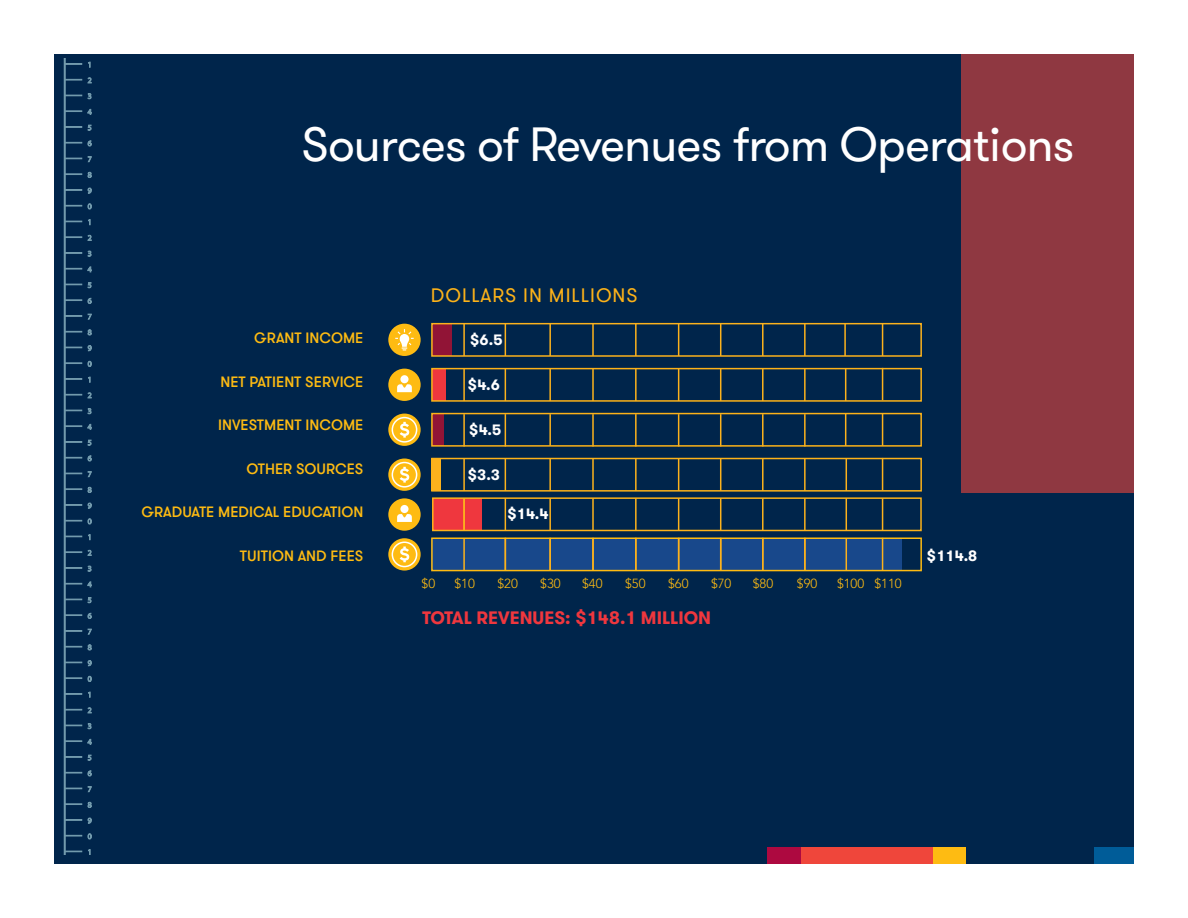
<style>
.page{position:relative;width:1188px;height:918px;background:#fff}
.page>*{position:absolute;margin:0;border:0;box-sizing:border-box;transform-origin:0 0}
.t1{font:48px "GT Walsheim";letter-spacing:-.02em;color:#fff}
.t2{font:19.5px "GT Walsheim";letter-spacing:.05em;color:#fcb219}
.t3{font:700 18px "GT Walsheim";color:#ef373e}
.t4{font:500 15px "GT Walsheim";color:#febb12}
.t5{font:700 15px "GT Walsheim";color:#fff}
.t6{font:300 13.2px "Avenir";color:#febb12}
</style>
<div class="page">
<div style="left:54px;top:54px;width:1080px;height:810px;background:#00254b"></div>
<div style="left:768px;top:848px;width:33px;height:16px;background:#ad0940"></div>
<div style="left:801px;top:848px;width:132px;height:16px;background:#ef463b"></div>
<div style="left:933px;top:848px;width:35px;height:16px;background:#febb12"></div>
<div style="left:967px;top:848px;width:128px;height:16px;background:#00254b"></div>
<div style="left:1095px;top:848px;width:39px;height:16px;background:#005c98"></div>
<div style="left:432px;top:498px;width:50px;height:32px;background:#ef373e"></div>
<div style="left:431px;top:538px;width:470px;height:33px;background:#18488b"></div>
<hr style="left:463px;top:538px;width:2px;height:33px;background:#fcb21d">
<hr style="left:463px;top:498px;width:2px;height:33px;background:#fcb21d">
<hr style="left:505px;top:498px;width:1px;height:33px;background:#fcb21d">
<hr style="left:549px;top:498px;width:2px;height:33px;background:#fcb21d">
<hr style="left:635px;top:498px;width:2px;height:33px;background:#fcb21d">
<hr style="left:678px;top:498px;width:1px;height:33px;background:#fcb21d">
<hr style="left:720px;top:498px;width:1px;height:33px;background:#fcb21d">
<hr style="left:762px;top:498px;width:2px;height:33px;background:#fcb21d">
<hr style="left:804px;top:498px;width:2px;height:33px;background:#fcb21d">
<hr style="left:592px;top:498px;width:2px;height:33px;background:#fcb21d">
<hr style="left:463px;top:459px;width:2px;height:32px;background:#fcb21d">
<hr style="left:505px;top:459px;width:1px;height:32px;background:#fcb21d">
<hr style="left:549px;top:459px;width:2px;height:32px;background:#fcb21d">
<hr style="left:635px;top:459px;width:2px;height:32px;background:#fcb21d">
<hr style="left:678px;top:459px;width:1px;height:32px;background:#fcb21d">
<hr style="left:720px;top:459px;width:1px;height:32px;background:#fcb21d">
<hr style="left:762px;top:459px;width:2px;height:32px;background:#fcb21d">
<hr style="left:804px;top:459px;width:2px;height:32px;background:#fcb21d">
<hr style="left:592px;top:459px;width:2px;height:32px;background:#fcb21d">
<hr style="left:463px;top:414px;width:2px;height:32px;background:#fcb21d">
<hr style="left:505px;top:414px;width:1px;height:32px;background:#fcb21d">
<hr style="left:549px;top:414px;width:2px;height:32px;background:#fcb21d">
<hr style="left:635px;top:414px;width:2px;height:32px;background:#fcb21d">
<hr style="left:678px;top:414px;width:1px;height:32px;background:#fcb21d">
<hr style="left:720px;top:414px;width:1px;height:32px;background:#fcb21d">
<hr style="left:762px;top:414px;width:2px;height:32px;background:#fcb21d">
<hr style="left:804px;top:414px;width:2px;height:32px;background:#fcb21d">
<hr style="left:592px;top:414px;width:2px;height:32px;background:#fcb21d">
<hr style="left:463px;top:369px;width:2px;height:32px;background:#fcb21d">
<hr style="left:505px;top:369px;width:1px;height:32px;background:#fcb21d">
<hr style="left:549px;top:369px;width:2px;height:32px;background:#fcb21d">
<hr style="left:635px;top:369px;width:2px;height:32px;background:#fcb21d">
<hr style="left:678px;top:369px;width:1px;height:32px;background:#fcb21d">
<hr style="left:720px;top:369px;width:1px;height:32px;background:#fcb21d">
<hr style="left:762px;top:369px;width:2px;height:32px;background:#fcb21d">
<hr style="left:804px;top:369px;width:2px;height:32px;background:#fcb21d">
<hr style="left:592px;top:369px;width:2px;height:32px;background:#fcb21d">
<hr style="left:463px;top:324px;width:2px;height:32px;background:#fcb21d">
<hr style="left:505px;top:324px;width:1px;height:32px;background:#fcb21d">
<hr style="left:505px;top:538px;width:1px;height:32px;background:#fcb21d">
<hr style="left:549px;top:324px;width:2px;height:32px;background:#fcb21d">
<hr style="left:549px;top:538px;width:2px;height:32px;background:#fcb21d">
<hr style="left:635px;top:324px;width:2px;height:32px;background:#fcb21d">
<hr style="left:635px;top:538px;width:2px;height:32px;background:#fcb21d">
<hr style="left:678px;top:324px;width:1px;height:32px;background:#fcb21d">
<hr style="left:678px;top:538px;width:1px;height:32px;background:#fcb21d">
<hr style="left:720px;top:324px;width:1px;height:32px;background:#fcb21d">
<hr style="left:720px;top:538px;width:1px;height:32px;background:#fcb21d">
<hr style="left:762px;top:324px;width:2px;height:32px;background:#fcb21d">
<hr style="left:762px;top:538px;width:2px;height:32px;background:#fcb21d">
<hr style="left:804px;top:324px;width:2px;height:32px;background:#fcb21d">
<hr style="left:804px;top:538px;width:2px;height:32px;background:#fcb21d">
<hr style="left:592px;top:324px;width:2px;height:32px;background:#fcb21d">
<hr style="left:592px;top:538px;width:2px;height:32px;background:#fcb21d">
<div style="left:432px;top:324px;width:20px;height:32px;background:#911436"></div>
<div style="left:432px;top:369px;width:14px;height:32px;background:#ef373e"></div>
<div style="left:432px;top:414px;width:12px;height:32px;background:#911436"></div>
<div style="left:432px;top:458px;width:9px;height:33px;background:#fcb21d"></div>
<hr style="left:846px;top:538px;width:1px;height:32px;background:#fcb21d">
<hr style="left:846px;top:498px;width:1px;height:32px;background:#fcb21d">
<hr style="left:846px;top:459px;width:1px;height:32px;background:#fcb21d">
<hr style="left:845px;top:414px;width:1px;height:32px;background:#fcb21d">
<hr style="left:845px;top:369px;width:1px;height:32px;background:#fcb21d">
<hr style="left:844px;top:324px;width:2px;height:32px;background:#fcb21d">
<hr style="left:882px;top:324px;width:1px;height:32px;background:#fcb21d">
<hr style="left:882px;top:368px;width:1px;height:32px;background:#fcb21d">
<hr style="left:882px;top:414px;width:1px;height:32px;background:#fcb21d">
<hr style="left:882px;top:458px;width:1px;height:32px;background:#fcb21d">
<hr style="left:882px;top:498px;width:1px;height:33px;background:#fcb21d">
<hr style="left:882px;top:538px;width:1px;height:32px;background:#fcb21d">
<div style="left:388px;top:324px;width:33px;height:32px;background:#febb12;border-radius:50%"></div>
<svg style="left:395px;top:329px;width:19px;height:22px"></svg>
<div style="left:388px;top:369px;width:33px;height:32px;background:#febb12;border-radius:50%"></div>
<svg style="left:397px;top:375px;width:15px;height:17px"></svg>
<div style="left:388px;top:498px;width:33px;height:33px;background:#febb12;border-radius:50%"></div>
<svg style="left:397px;top:505px;width:15px;height:17px"></svg>
<svg style="left:388px;top:414px;width:33px;height:32px"></svg>
<div style="left:392px;top:417px;width:25px;height:26px;border:2px solid #fff;border-radius:50%"></div>
<svg style="left:400px;top:422px;width:9px;height:16px"></svg>
<svg style="left:388px;top:459px;width:33px;height:32px"></svg>
<div style="left:392px;top:462px;width:25px;height:26px;border:2px solid #fff;border-radius:50%"></div>
<svg style="left:400px;top:467px;width:9px;height:16px"></svg>
<svg style="left:388px;top:538px;width:33px;height:33px"></svg>
<div style="left:392px;top:542px;width:25px;height:25px;border:2px solid #fff;border-radius:50%"></div>
<svg style="left:400px;top:547px;width:9px;height:15px"></svg>
<div style="left:431px;top:537px;width:491px;height:34px;border:2px solid #febb12"></div>
<div style="left:432px;top:497px;width:490px;height:34px;border:2px solid #fcb219"></div>
<div style="left:431px;top:458px;width:491px;height:34px;border:2px solid #fcb219"></div>
<div style="left:431px;top:413px;width:491px;height:34px;border:2px solid #fcb219"></div>
<div style="left:431px;top:368px;width:491px;height:34px;border:2px solid #fcb219"></div>
<div style="left:431px;top:323px;width:491px;height:34px;border:2px solid #fcb21d"></div>
<svg style="left:64px;top:58px;width:28px;height:797px"></svg>
<div style="left:961px;top:54px;width:173px;height:438px;background:#8f3841"></div>
<h1 class="t1" style="left:302px;top:114px;width:774px">Sources of Revenues from Operations</h1>
<p class="t4" style="left:254px;top:329px;width:111px">GRANT INCOME</p>
<p class="t4" style="left:220px;top:372px;width:145px">NET PATIENT SERVICE</p>
<p class="t4" style="left:218px;top:416px;width:147px">INVESTMENT INCOME</p>
<p class="t4" style="left:246px;top:459px;width:118px">OTHER SOURCES</p>
<p class="t4" style="left:142px;top:503px;width:223px">GRADUATE MEDICAL EDUCATION</p>
<p class="t4" style="left:240px;top:546px;width:125px">TUITION AND FEES</p>
<h2 class="t2" style="left:431px;top:283px;width:208px">DOLLARS IN MILLIONS</h2>
<p class="t5" style="left:470px;top:331px;width:34px">$6.5</p>
<p class="t5" style="left:468px;top:375px;width:34px">$4.6</p>
<p class="t5" style="left:469px;top:420px;width:34px">$4.5</p>
<p class="t5" style="left:467px;top:465px;width:34px">$3.3</p>
<p class="t5" style="left:507px;top:504px;width:43px">$14.4</p>
<p class="t6" style="left:422px;top:576px;width:15px">$0</p>
<p class="t6" style="left:454px;top:576px;width:22px">$10</p>
<p class="t6" style="left:497px;top:576px;width:22px">$20</p>
<p class="t6" style="left:540px;top:576px;width:22px">$30</p>
<p class="t6" style="left:582px;top:576px;width:22px">$40</p>
<p class="t6" style="left:625px;top:576px;width:22px">$50</p>
<p class="t6" style="left:668px;top:576px;width:22px">$60</p>
<p class="t6" style="left:711px;top:576px;width:22px">$70</p>
<p class="t6" style="left:753px;top:576px;width:22px">$80</p>
<p class="t6" style="left:797px;top:576px;width:22px">$90</p>
<p class="t6" style="left:837px;top:576px;width:66px">$100 $110</p>
<p class="t3" style="left:422px;top:606px;width:291px">TOTAL REVENUES: $148.1 MILLION</p>
<p class="t5" style="left:927px;top:546px;width:52px">$114.8</p>
</div>
